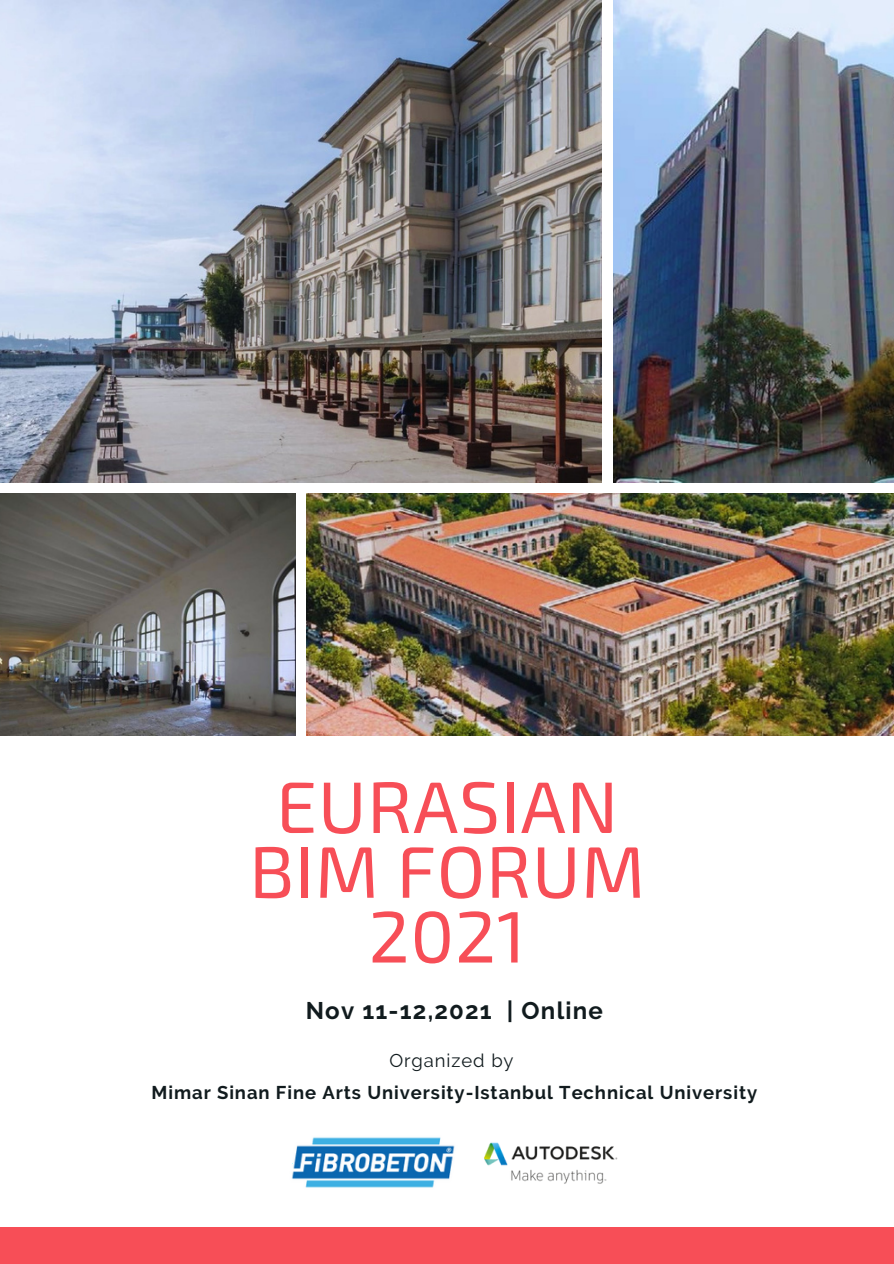
<style>
.page{position:relative;width:894px;height:1264px;background:#fff}
.page>*{position:absolute;margin:0;border:0;box-sizing:border-box;transform-origin:0 0}
.t1{font:72.9px/64.8px "Exo 2";letter-spacing:.01em;color:#f74e57;text-align:center}
.t2{font:700 24px "Raleway";letter-spacing:.05em;color:#111b1e}
.t3{font:700 18.45px "Raleway";letter-spacing:.05em;color:#111b1e}
.t4{font:18.45px "Raleway";letter-spacing:.05em;color:#111b1e}
</style>
<div class="page">
<img style="left:0;top:0;width:601px;height:482px">
<img style="left:613px;top:0;width:280px;height:482px">
<img style="left:0;top:493px;width:295px;height:242px">
<img style="left:306px;top:493px;width:587px;height:242px">
<div style="left:0;top:1226px;width:893px;height:37px;background:#f74e57"></div>
<img style="left:292px;top:1137px;width:163px;height:51px">
<img style="left:484px;top:1142px;width:134px;height:42px">
<p class="t1" style="left:249px;top:771px;width:397px">EURASIAN<br>BIM FORUM<br>2021</p>
<p class="t2" style="left:306px;top:996px;width:298px">Nov 11-12,2021 | Online</p>
<p class="t4" style="left:389px;top:1049px;width:126px">Organized by</p>
<p class="t3" style="left:151px;top:1081px;width:607px">Mimar Sinan Fine Arts University-Istanbul Technical University</p>
</div>
